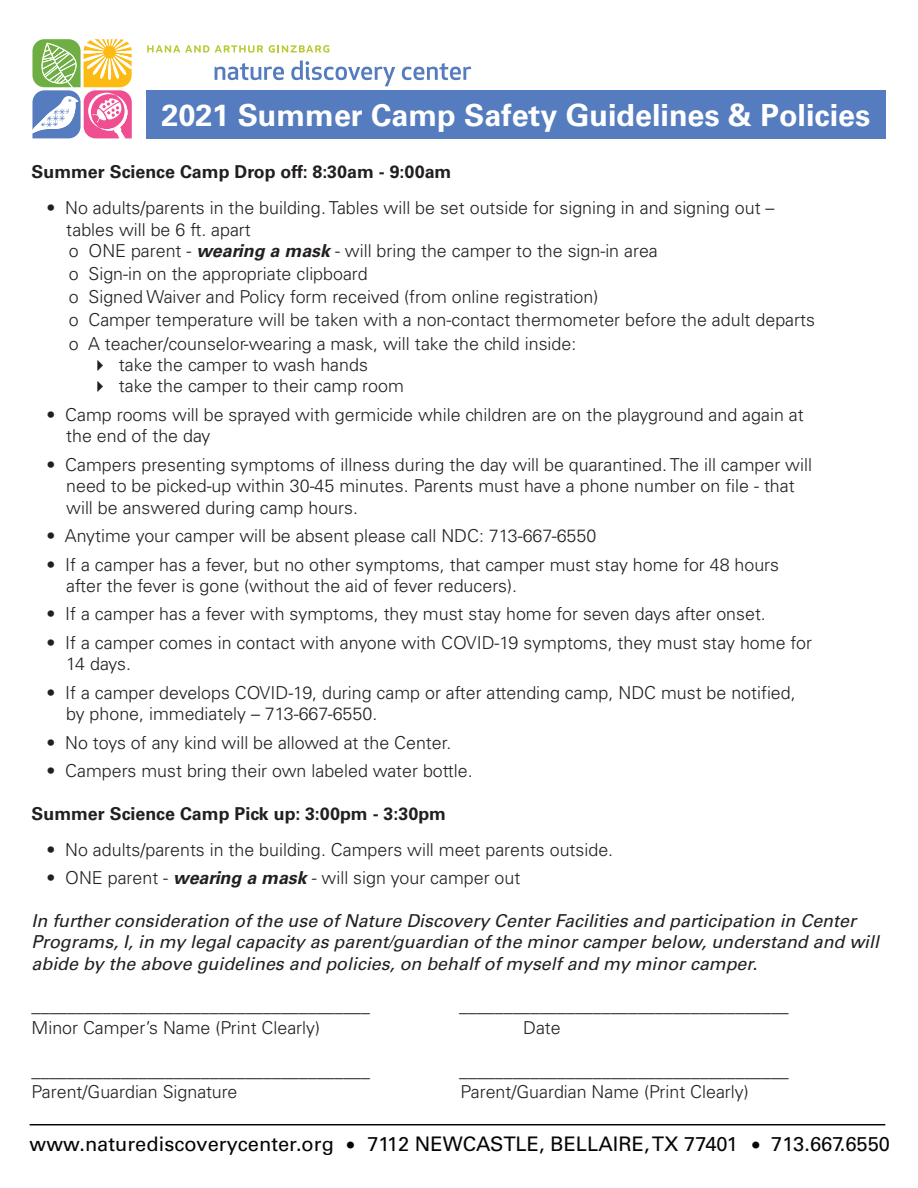
<style>
.page{position:relative;width:918px;height:1188px;background:#fff}
.page>*{position:absolute;margin:0;border:0;box-sizing:border-box;transform-origin:0 0}
.t1{font:700 30.45px "Univers";color:#fff}
.t2{font:20.1px "Univers";color:#050504}
.t3{font:300 17.85px/21.5px "Univers";color:#231f20}
.t4{font:italic 17.85px/21.5px "Univers";color:#231f20}
.t5{font:700 17.85px "Univers";color:#231f20}
.s1{font-weight:700;font-style:italic}
.s2{font-size:19.35px}
</style>
<div class="page">
<hr style="left:30px;top:1124px;width:855px;height:1px;background:#050504">
<svg style="left:215px;top:63px;width:69px;height:17px"></svg>
<svg style="left:291px;top:60px;width:104px;height:26px"></svg>
<svg style="left:402px;top:63px;width:69px;height:17px"></svg>
<svg style="left:147px;top:45px;width:62px;height:7px"></svg>
<svg style="left:215px;top:45px;width:48px;height:8px"></svg>
<svg style="left:269px;top:45px;width:60px;height:8px"></svg>
<svg style="left:32px;top:39px;width:100px;height:99px"></svg>
<div style="left:146px;top:90px;width:739px;height:48px;background:#557cbf"></div>
<h1 class="t1" style="left:162px;top:97px;width:710px">2021 Summer Camp Safety Guidelines &amp; Policies</h1>
<p class="t5" style="left:32px;top:162px;width:421px">Summer Science Camp Drop off: 8:30am - 9:00am</p>
<p class="t3" style="left:66px;top:197px;width:710px;text-indent:-20px">• No adults/parents in the building. Tables will be set outside for signing in and signing out – tables will be 6 ft. apart<br>o ONE parent - <span class="s1">wearing a mask</span> - will bring the camper to the sign-in area</p>
<p class="t3" style="left:69px;top:262px;width:748px;line-height:23.1px">o Sign-in on the appropriate clipboard<br>o Signed Waiver and Policy form received (from online registration)<br>o Camper temperature will be taken with a non-contact thermometer before the adult departs o A teacher/counselor-wearing a mask, will take the child inside:</p>
<p class="t3" style="left:91px;top:354px;width:278px">✔ take the camper to wash hands</p>
<p class="t3" style="left:91px;top:375px;width:314px">✔ take the camper to their camp room</p>
<p class="t3" style="left:66px;top:404px;width:739px;text-indent:-20px">• Camp rooms will be sprayed with germicide while children are on the playground and again at the end of the day</p>
<p class="t3" style="left:66px;top:454px;width:747px;text-indent:-20px">• Campers presenting symptoms of illness during the day will be quarantined. The ill camper will need to be picked-up within 30-45 minutes. Parents must have a phone number on file - that will be answered during camp hours.</p>
<p class="t3" style="left:46px;top:525px;width:551px">• Anytime your camper will be absent please call NDC: 713-667-6550</p>
<p class="t3" style="left:66px;top:553px;width:714px;text-indent:-20px">• If a camper has a fever, but no other symptoms, that camper must stay home for 48 hours after the fever is gone (without the aid of fever reducers).</p>
<p class="t3" style="left:46px;top:603px;width:721px">• If a camper has a fever with symptoms, they must stay home for seven days after onset.</p>
<p class="t3" style="left:66px;top:632px;width:747px;text-indent:-20px">• If a camper comes in contact with anyone with COVID-19 symptoms, they must stay home for<br>14 days.</p>
<p class="t3" style="left:66px;top:682px;width:731px;text-indent:-20px">• If a camper develops COVID-19, during camp or after attending camp, NDC must be notified, by phone, immediately – 713-667-6550.</p>
<p class="t3" style="left:46px;top:732px;width:406px">• No toys of any kind will be allowed at the Center.</p>
<p class="t3" style="left:46px;top:760px;width:428px">• Campers must bring their own labeled water bottle.</p>
<p class="t5" style="left:32px;top:803px;width:416px">Summer Science Camp Pick up: 3:00pm - 3:30pm</p>
<p class="t3" style="left:46px;top:839px;width:568px">• No adults/parents in the building. Campers will meet parents outside.</p>
<p class="t3" style="left:46px;top:867px;width:475px">• ONE parent - <span class="s1">wearing a mask</span> - will sign your camper out</p>
<p class="t4" style="left:32px;top:910px;width:849px">In further consideration of the use of Nature Discovery Center Facilities and participation in Center<br>Programs, I, in my legal capacity as parent/guardian of the minor camper below, understand and will abide by the above guidelines and policies, on behalf of myself and my minor camper.</p>
<p class="t3" style="left:32px;top:995px;width:340px">______________________________________</p>
<p class="t3" style="left:459px;top:995px;width:331px">_____________________________________</p>
<p class="t3" style="left:32px;top:1017px;width:290px">Minor Camper’s Name (Print Clearly)</p>
<p class="t3" style="left:523px;top:1017px;width:39px">Date</p>
<p class="t3" style="left:32px;top:1060px;width:340px">______________________________________</p>
<p class="t3" style="left:459px;top:1060px;width:331px">_____________________________________</p>
<p class="t3" style="left:32px;top:1081px;width:207px">Parent/Guardian Signature</p>
<p class="t3" style="left:460px;top:1081px;width:290px">Parent/Guardian Name (Print Clearly)</p>
<p class="t2" style="left:30px;top:1132px;width:862px">www.naturediscoverycenter.org <span class="s2">•</span> 7112 NEWCASTLE, BELLAIRE,TX 77401 <span class="s2">•</span> 713.667.6550</p>
</div>
